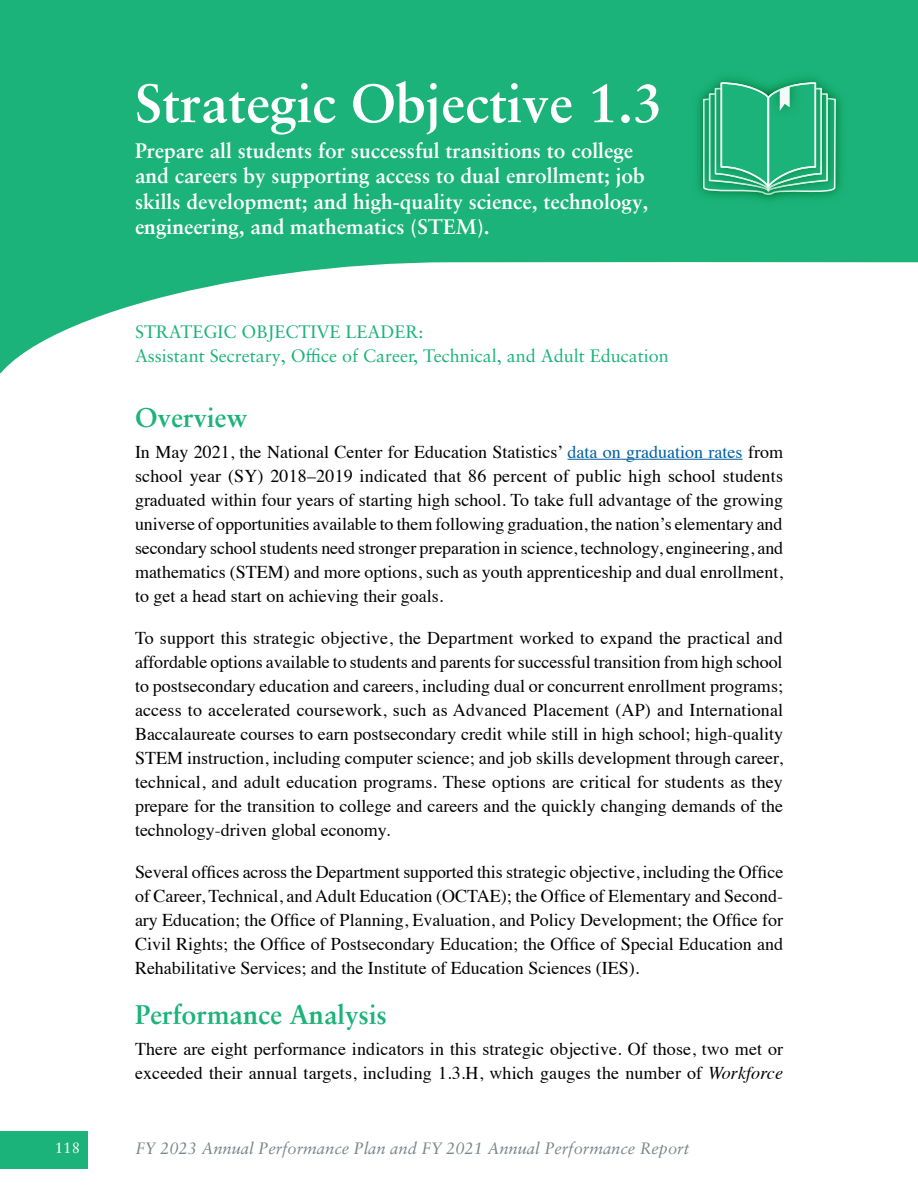
<style>
.page{position:relative;width:918px;height:1188px;background:#fff}
.page>*{position:absolute;margin:0;border:0;box-sizing:border-box;transform-origin:0 0}
.t1{font:700 54px "Sabon LT Pro";color:#fff}
.t2{font:700 27px "Sabon LT Pro";color:#1bb379}
.t3{font:700 21px/25.5px "Sabon LT Pro";color:#fff}
.t4{font:18px/24px "Times";color:#000;text-align:justify}
.t5{font:18px "Sabon LT Pro";color:#1bb379}
.t6{font:italic 16.5px "Sabon LT Pro";color:#7c848a}
.t7{font:15px "Sabon LT Pro";color:#fff}
.s1{color:#015ea2}
.s2{font-style:italic}
</style>
<div class="page">
<svg style="left:0;top:0;width:918px;height:374px;fill:#1bb379"></svg>
<div style="left:0;top:1131px;width:88px;height:38px;background:#1bb379"></div>
<img style="left:689px;top:82px;width:161px;height:127px">
<img style="left:693px;top:77px;width:151px;height:130px">
<img style="left:699px;top:72px;width:139px;height:134px">
<img style="left:705px;top:67px;width:127px;height:15px">
<svg style="left:702px;top:82px;width:135px;height:127px;background:#35b683"></svg>
<div style="left:131px;top:76px;width:534px;height:65px;background:#1bb379"></div>
<hr style="left:568px;top:459px;width:175px;height:1px;background:#015ea2">
<h4 class="t1" style="left:135px;top:69px;width:530px">Strategic Objective 1.3</h4>
<h4 class="t3" style="left:135px;top:137px;width:515px">Prepare all students for successful transitions to college and careers by supporting access to dual enrollment; job skills development; and high-quality science, technology, engineering, and mathematics (STEM).</h4>
<p class="t5" style="left:135px;top:320px;width:290px">STRATEGIC OBJECTIVE LEADER:</p>
<p class="t5" style="left:135px;top:344px;width:535px">Assistant Secretary, Office of Career, Technical, and Adult Education</p>
<h5 class="t2" style="left:135px;top:401px;width:114px">Overview</h5>
<p class="t4" style="left:135px;top:438px;width:650px">In May 2021, the National Center for Education Statistics’ <span class="s1">data on graduation rates</span> from school year (SY) 2018–2019 indicated that 86 percent of public high school students graduated within four years of starting high school. To take full advantage of the growing universe of opportunities available to them following graduation, the nation’s elementary and secondary school students need stronger preparation in science, technology, engineering, and mathematics (STEM) and more options, such as youth apprenticeship and dual enrollment, to get a head start on achieving their goals.</p>
<p class="t4" style="left:135px;top:624px;width:650px">To support this strategic objective, the Department worked to expand the practical and affordable options available to students and parents for successful transition from high school to postsecondary education and careers, including dual or concurrent enrollment programs; access to accelerated coursework, such as Advanced Placement (AP) and International Baccalaureate courses to earn postsecondary credit while still in high school; high-quality STEM instruction, including computer science; and job skills development through career, technical, and adult education programs. These options are critical for students as they prepare for the transition to college and careers and the quickly changing demands of the technology-driven global economy.</p>
<p class="t4" style="left:135px;top:858px;width:650px">Several offices across the Department supported this strategic objective, including the Office of Career, Technical, and Adult Education (OCTAE); the Office of Elementary and Second&shy;ary Education; the Office of Planning, Evaluation, and Policy Development; the Office for Civil Rights; the Office of Postsecondary Education; the Office of Special Education and Rehabilitative Services; and the Institute of Education Sciences (IES).</p>
<h5 class="t2" style="left:135px;top:998px;width:254px">Performance Analysis</h5>
<p class="t4" style="left:135px;top:1035px;width:650px">There are eight performance indicators in this strategic objective. Of those, two met or exceeded their annual targets, including 1.3.H, which gauges the number of <span class="s2">Workforce</span></p>
<p class="t7" style="left:55px;top:1138px;width:27px">118</p>
<p class="t6" style="left:135px;top:1138px;width:555px">FY 2023 Annual Performance Plan and FY 2021 Annual Performance Report</p>
</div>
